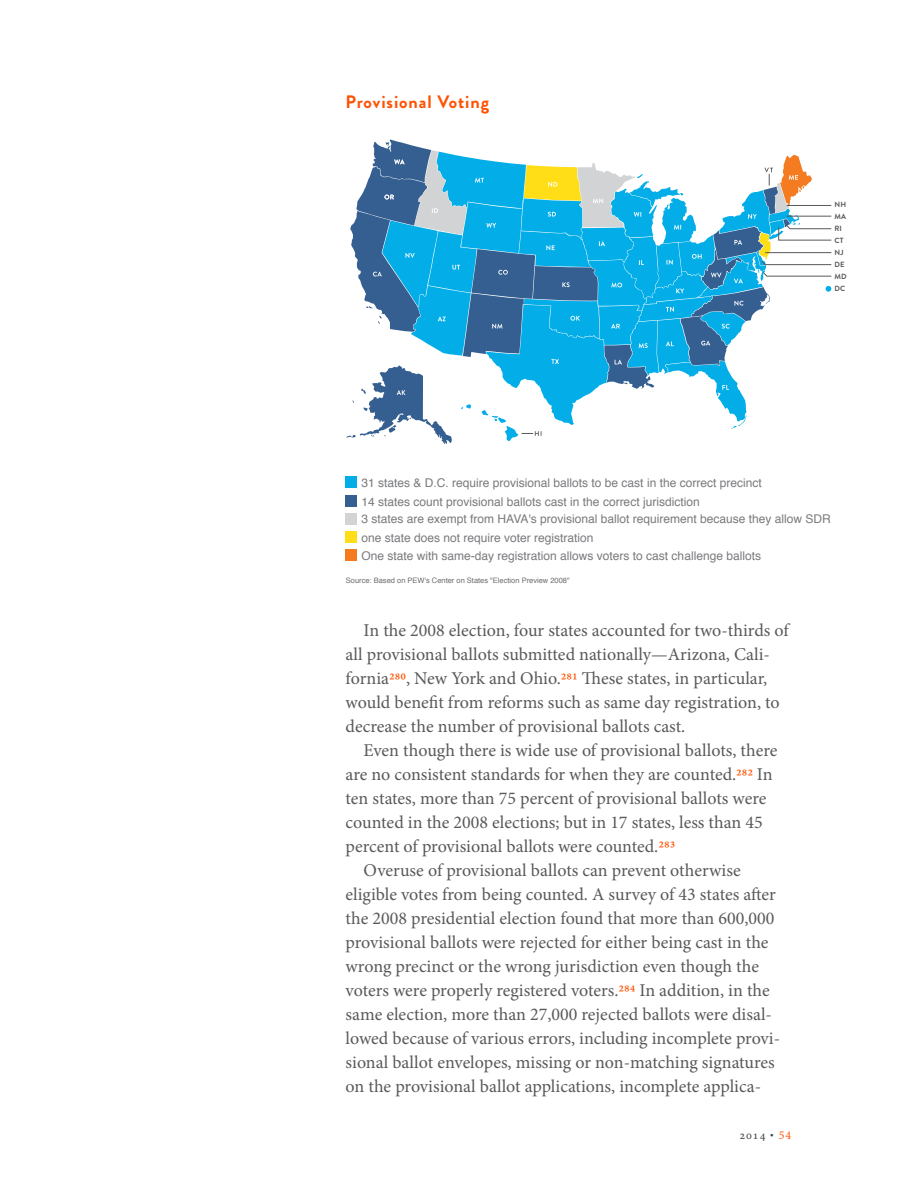
<style>
.page{position:relative;width:918px;height:1188px;background:#fff}
.page>*{position:absolute;margin:0;border:0;box-sizing:border-box;transform-origin:0 0}
.t1{font:18px/24px "Minion Pro";letter-spacing:-.005em;color:#58595b}
.t2{font:700 18px "Brandon Grotesque";letter-spacing:.05em;color:#ff5000}
.t3{font:12px/18.6px "Helvetica";color:#797a7d}
.t4{font:12px "Minion Pro";letter-spacing:.075em;color:#414042}
.t5{font:7.5px "Helvetica";color:#6d6e71}
.t6{font:700 7.5px/12px "Brandon Grotesque";color:#58595b}
.s1{font-weight:500;font-size:16.5px;color:#ff5000}
.s2{font-family:"Brandon Grotesque"}
.s3{color:#ff5806}
</style>
<div class="page">
<div style="left:346px;top:514px;width:11px;height:11px;background:#d1d3d4"></div>
<div style="left:346px;top:532px;width:11px;height:11px;background:#ffde17"></div>
<div style="left:346px;top:550px;width:11px;height:11px;background:#f47b20"></div>
<div style="left:346px;top:496px;width:11px;height:11px;background:#365f91"></div>
<div style="left:346px;top:477px;width:11px;height:11px;background:#03aee8"></div>
<svg style="left:346px;top:140px;width:486px;height:304px"></svg>
<p class="t2" style="left:346px;top:89px;width:145px">Provisional Voting</p>
<p class="t6" style="left:835px;top:199px;width:14px">NH<br>MA<br>RI<br>CT<br>NJ<br>DE<br>MD<br>DC</p>
<p class="t3" style="left:362px;top:473px;width:402px">31 states &amp; D.C. require provisional ballots to be cast in the correct precinct</p>
<p class="t3" style="left:362px;top:493px;width:340px">14 states count provisional ballots cast in the correct jurisdiction</p>
<p class="t3" style="left:362px;top:510px;width:471px">3 states are exempt from HAVA's provisional ballot requirement because they allow SDR one state does not require voter registration<br>One state with same-day registration allows voters to cast challenge ballots</p>
<p class="t5" style="left:346px;top:574px;width:225px">Source: Based on PEW's Center on States "Election Preview 2008"</p>
<p class="t1" style="left:346px;top:618px;width:445px;text-indent:18px">In the 2008 election, four states accounted for two-thirds of all provisional ballots submitted nationally—Arizona, Cali&shy;fornia<span class="s1">280</span>, New York and Ohio.<span class="s1">281</span> These states, in particular, would benefit from reforms such as same day registration, to decrease the number of provisional ballots cast.</p>
<p class="t1" style="left:364px;top:738px;width:415px">Even though there is wide use of provisional ballots, there</p>
<p class="t1" style="left:346px;top:762px;width:429px">are no consistent standards for when they are counted.<span class="s1">282</span> In</p>
<p class="t1" style="left:346px;top:786px;width:422px">ten states, more than 75 percent of provisional ballots were</p>
<p class="t1" style="left:346px;top:810px;width:419px">counted in the 2008 elections; but in 17 states, less than 45</p>
<p class="t1" style="left:346px;top:834px;width:331px">percent of provisional ballots were counted.<span class="s1">283</span></p>
<p class="t1" style="left:364px;top:858px;width:379px">Overuse of provisional ballots can prevent otherwise</p>
<p class="t1" style="left:346px;top:882px;width:432px">eligible votes from being counted. A survey of 43 states after</p>
<p class="t1" style="left:346px;top:906px;width:430px">the 2008 presidential election found that more than 600,000</p>
<p class="t1" style="left:346px;top:930px;width:424px">provisional ballots were rejected for either being cast in the</p>
<p class="t1" style="left:346px;top:954px;width:415px">wrong precinct or the wrong jurisdiction even though the</p>
<p class="t1" style="left:346px;top:978px;width:426px">voters were properly registered voters.<span class="s1">284</span> In addition, in the</p>
<p class="t1" style="left:346px;top:1002px;width:428px">same election, more than 27,000 rejected ballots were disal-</p>
<p class="t1" style="left:346px;top:1026px;width:436px">lowed because of various errors, including incomplete provi-</p>
<p class="t1" style="left:346px;top:1050px;width:431px">sional ballot envelopes, missing or non-matching signatures</p>
<p class="t1" style="left:346px;top:1074px;width:417px">on the provisional ballot applications, incomplete applica-</p>
<p class="t4" style="left:740px;top:1127px;width:53px">2014 <span class="s2">•</span> <span class="s3">54</span></p>
</div>
